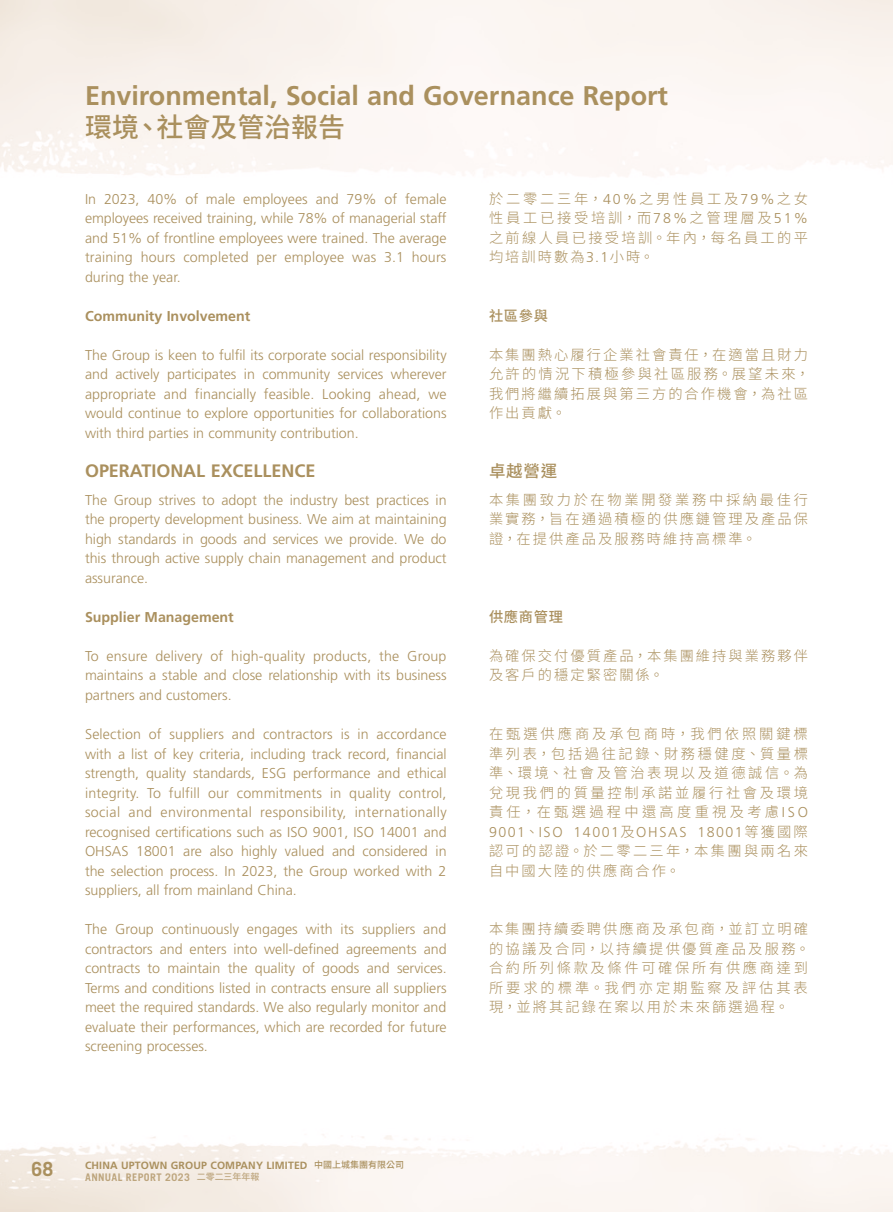
<style>
.page{position:relative;width:893px;height:1212px;background:#fff}
.page>*{position:absolute;margin:0;border:0;box-sizing:border-box;transform-origin:0 0}
.t1{font:700 27px "Frutiger LT Std";color:#aa905e}
.t2{font:500 27px "Source Han Sans TC";color:#aa905e}
.t3{font:700 19.5px "Trade Gothic LT Std";color:#aa905e}
.Heading_1{font:700 18px "Frutiger LT Std";color:#aa905e}
.C_Heading_1{font:500 16.5px "Source Han Sans TC";color:#aa905e}
.Body_Text{font:300 14.25px/19.5px "Frutiger LT Std";color:#aa905e;text-align:justify}
.C_Body_Text{font:300 14.25px/19.5px "Source Han Sans TC";letter-spacing:.16em;color:#aa905e;text-align:justify}
.Heading_2{font:700 14.25px "Frutiger LT Std";color:#aa905e}
.C_Heading_2{font:500 14.25px "Source Han Sans TC";letter-spacing:.05em;color:#aa905e}
.t4{font:700 10.5px "Frutiger LT Std";letter-spacing:.015em;color:#aa905e}
.t5{font:700 10.5px "Trade Gothic LT Std";letter-spacing:.045em;color:#bda57d}
.s1{font-family:"Source Han Sans TC";font-weight:500;font-size:9px}
.s2{font-family:"Frutiger LT Std"}
</style>
<div class="page">
<h1 class="t1" style="left:85px;top:80px;width:584px">Environmental, Social and Governance Report</h1>
<h1 class="t2" style="left:85px;top:112px;width:262px">環境、社會及管治報告</h1>
<p class="Body_Text" style="left:85px;top:189px;width:363px">In 2023, 40% of male employees and 79% of female employees received training, while 78% of managerial staff and 51% of frontline employees were trained. The average training hours completed per employee was 3.1 hours during the year.</p>
<p class="Heading_2" style="left:85px;top:308px;width:167px">Community Involvement</p>
<p class="Body_Text" style="left:85px;top:345px;width:363px">The Group is keen to fulfil its corporate social responsibility and actively participates in community services wherever appropriate and financially feasible. Looking ahead, we would continue to explore opportunities for collaborations with third parties in community contribution.</p>
<p class="Heading_1" style="left:85px;top:460px;width:232px">OPERATIONAL EXCELLENCE</p>
<p class="Body_Text" style="left:85px;top:490px;width:363px">The Group strives to adopt the industry best practices in the property development business. We aim at maintaining high standards in goods and services we provide. We do this through active supply chain management and product assurance.</p>
<p class="Heading_2" style="left:85px;top:609px;width:150px">Supplier Management</p>
<p class="Body_Text" style="left:85px;top:646px;width:363px">To ensure delivery of high-quality products, the Group maintains a stable and close relationship with its business partners and customers.</p>
<p class="Body_Text" style="left:85px;top:724px;width:363px">Selection of suppliers and contractors is in accordance with a list of key criteria, including track record, financial strength, quality standards, ESG performance and ethical integrity. To fulfill our commitments in quality control, social and environmental responsibility, internationally recognised certifications such as ISO 9001, ISO 14001 and OHSAS 18001 are also highly valued and considered in the selection process. In 2023, the Group worked with 2 suppliers, all from mainland China.</p>
<p class="Body_Text" style="left:85px;top:919px;width:363px">The Group continuously engages with its suppliers and contractors and enters into well-defined agreements and contracts to maintain the quality of goods and services.<br>Terms and conditions listed in contracts ensure all suppliers meet the required standards. We also regularly monitor and evaluate their performances, which are recorded for future screening processes.</p>
<h2 class="t3" style="left:32px;top:1156px;width:23px">68</h2>
<p class="t4" style="left:85px;top:1159px;width:321px">CHINA UPTOWN GROUP COMPANY LIMITED <span class="s1">中國上城集團有限公司</span></p>
<p class="t5" style="left:85px;top:1170px;width:176px">ANNUAL REPORT 2023 <span class="s1">二零二三年年報</span></p>
<p class="C_Body_Text" style="left:489px;top:189px;width:320px">於二零二三年，<span class="s2">40%</span>之男性員工及<span class="s2">79%</span>之女性員工已接受培訓，而<span class="s2">78%</span>之管理層及<span class="s2">51%</span>之前線人員已接受培訓。年內，每名員工的平均培訓時數為<span class="s2">3.1</span>小時。</p>
<p class="C_Heading_2" style="left:489px;top:308px;width:61px">社區參與</p>
<p class="C_Body_Text" style="left:489px;top:345px;width:322px">本集團熱心履行企業社會責任，在適當且財力允許的情況下積極參與社區服務。展望未來，我們將繼續拓展與第三方的合作機會，為社區作出貢獻。</p>
<p class="C_Heading_1" style="left:489px;top:462px;width:70px">卓越營運</p>
<p class="C_Body_Text" style="left:489px;top:490px;width:320px">本集團致力於在物業開發業務中採納最佳行業實務，旨在通過積極的供應鏈管理及產品保證，在提供產品及服務時維持高標準。</p>
<p class="C_Heading_2" style="left:489px;top:609px;width:75px">供應商管理</p>
<p class="C_Body_Text" style="left:489px;top:646px;width:320px">為確保交付優質產品，本集團維持與業務夥伴及客戶的穩定緊密關係。</p>
<p class="C_Body_Text" style="left:489px;top:724px;width:320px">在甄選供應商及承包商時，我們依照關鍵標準列表，包括過往記錄、財務穩健度、質量標準、環境、社會及管治表現以及道德誠信。為兌現我們的質量控制承諾並履行社會及環境責任，在甄選過程中還高度重視及考慮<span class="s2">ISO 9001</span>、<span class="s2">ISO 14001</span>及<span class="s2">OHSAS 18001</span>等獲國際認可的認證。於二零二三年，本集團與兩名來自中國大陸的供應商合作。</p>
<p class="C_Body_Text" style="left:489px;top:919px;width:322px;text-align:left">本集團持續委聘供應商及承包商，並訂立明確的協議及合同，以持續提供優質產品及服務。合約所列條款及條件可確保所有供應商達到所要求的標準。我們亦定期監察及評估其表現，並將其記錄在案以用於未來篩選過程。</p>
</div>
